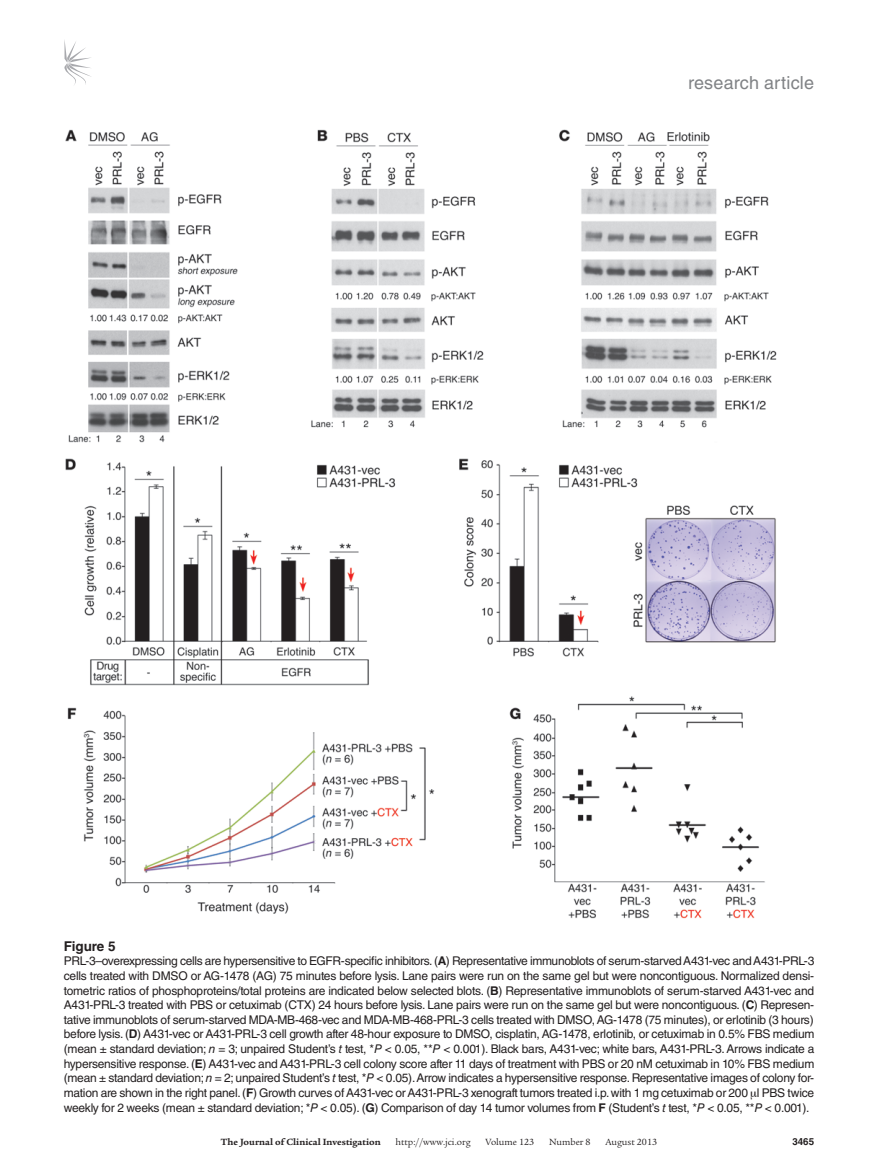
<style>
.page{position:relative;width:878px;height:1175px;background:#fff}
.page>*{position:absolute;margin:0;border:0;box-sizing:border-box;transform-origin:0 0}
.t1{font:18px "Helvetica LT Std";letter-spacing:.01em;color:#808285}
.t2{font:700 13.5px "Helvetica LT Std";color:#231f20}
.t3{font:12px/14.7px "Helvetica LT Std";letter-spacing:-.02em;color:#231f20;text-align:justify}
.t4{font:9.75px "Legacy Serif Std";color:#231f20}
.t5{font:700 9.75px "Legacy Serif Std";color:#231f20}
.t6{font:700 9.75px "Helvetica LT Std";color:#231f20}
.s1{font-weight:700}
.s2{font-style:italic}
</style>
<div class="page">
<svg style="left:64px;top:40px;width:27px;height:45px"></svg>
<img style="left:65px;top:129px;width:712px;height:790px">
<h1 class="t1" style="left:688px;top:73px;width:127px">research article</h1>
<p class="t2" style="left:64px;top:937px;width:53px">Figure 5</p>
<p class="t3" style="left:64px;top:953px;width:752px">PRL-3–overexpressing cells are hypersensitive to EGFR-specific inhibitors. (<span class="s1">A</span>) Representative immunoblots of serum-starved A431-vec and A431-PRL-3 cells treated with DMSO or AG-1478 (AG) 75 minutes before lysis. Lane pairs were run on the same gel but were noncontiguous. Normalized densi&shy;tometric ratios of phosphoproteins/total proteins are indicated below selected blots. (<span class="s1">B</span>) Representative immunoblots of serum-starved A431-vec and A431-PRL-3 treated with PBS or cetuximab (CTX) 24 hours before lysis. Lane pairs were run on the same gel but were noncontiguous. (<span class="s1">C</span>) Represen&shy;tative immunoblots of serum-starved MDA-MB-468-vec and MDA-MB-468-PRL-3 cells treated with DMSO, AG-1478 (75 minutes), or erlotinib (3 hours) before lysis. (<span class="s1">D</span>) A431-vec or A431-PRL-3 cell growth after 48-hour exposure to DMSO, cisplatin, AG-1478, erlotinib, or cetuximab in 0.5% FBS medium (mean ± standard deviation; <span class="s2">n</span> = 3; unpaired Student’s <span class="s2">t</span> test, *<span class="s2">P</span> &lt; 0.05, **<span class="s2">P</span> &lt; 0.001). Black bars, A431-vec; white bars, A431-PRL-3. Arrows indicate a hypersensitive response. (<span class="s1">E</span>) A431-vec and A431-PRL-3 cell colony score after 11 days of treatment with PBS or 20 nM cetuximab in 10% FBS medium (mean ± standard deviation; <span class="s2">n</span> = 2; unpaired Student’s <span class="s2">t</span> test, *<span class="s2">P</span> &lt; 0.05). Arrow indicates a hypersensitive response. Representative images of colony for&shy;mation are shown in the right panel. (<span class="s1">F</span>) Growth curves of A431-vec or A431-PRL-3 xenograft tumors treated i.p. with 1 mg cetuximab or 200 l PBS twice weekly for 2 weeks (mean ± standard deviation; *<span class="s2">P</span> &lt; 0.05). (<span class="s1">G</span>) Comparison of day 14 tumor volumes from <span class="s1">F</span> (Student’s <span class="s2">t</span> test, *<span class="s2">P</span> &lt; 0.05, **<span class="s2">P</span> &lt; 0.001).</p>
<p class="t5" style="left:221px;top:1135px;width:161px">The Journal of Clinical Investigation</p>
<p class="t4" style="left:395px;top:1136px;width:77px">http://www.jci.org</p>
<p class="t4" style="left:485px;top:1136px;width:50px">Volume 123</p>
<p class="t4" style="left:549px;top:1136px;width:43px">Number 8</p>
<p class="t4" style="left:605px;top:1136px;width:53px">August 2013</p>
<p class="t6" style="left:792px;top:1135px;width:23px">3465</p>
</div>
